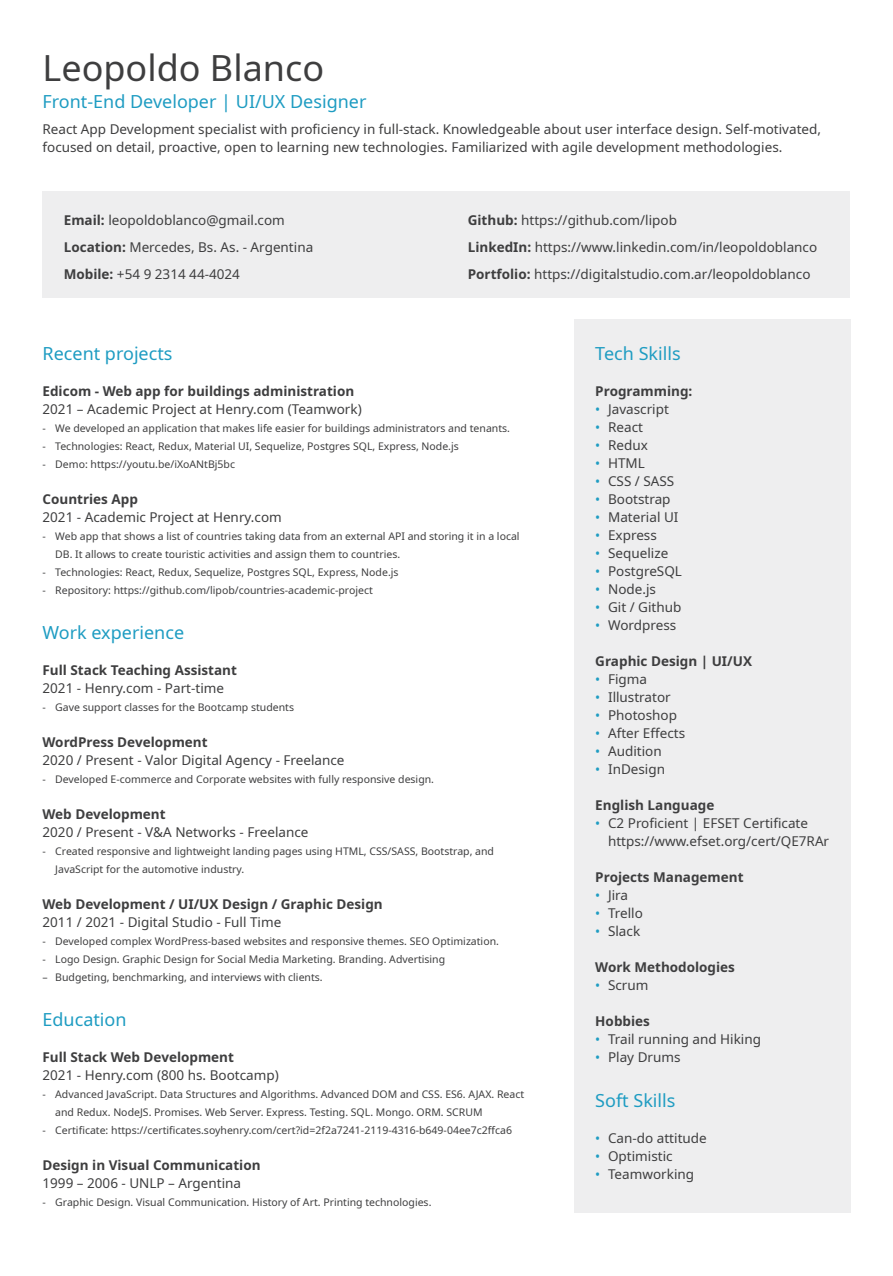
<style>
.page{position:relative;width:893px;height:1276px;background:#fff}
.page>*{position:absolute;margin:0;border:0;box-sizing:border-box;transform-origin:0 0}
.t1{font:36px "Noto Sans";color:#3e3e3f}
.t2{font:18px "Noto Sans";color:#1e9cc2}
.t3{font:13.5px/18px "Noto Sans";color:#3e3e3f}
.t4{font:700 13.5px "Noto Sans";color:#3e3e3f}
.body_small{font:10.5px/18px "Noto Sans";color:#3e3e3f}
.s1{font-weight:700}
.s2{color:#1e9cc2}
</style>
<div class="page">
<div style="left:574px;top:319px;width:276px;height:893px;background:#eeeeef"></div>
<div style="left:43px;top:191px;width:807px;height:107px;background:#eeeeef"></div>
<p class="t1" style="left:43px;top:43px;width:283px">Leopoldo Blanco</p>
<p class="t2" style="left:43px;top:88px;width:325px">Front-End Developer | UI/UX Designer</p>
<p class="t3" style="left:43px;top:120px;width:780px">React App Development specialist with proficiency in full-stack. Knowledgeable about user interface design. Self-motivated, focused on detail, proactive, open to learning new technologies. Familiarized with agile development methodologies.</p>
<p class="t3" style="left:64px;top:211px;width:223px"><span class="s1">Email:</span> leopoldoblanco@gmail.com</p>
<p class="t3" style="left:64px;top:238px;width:251px"><span class="s1">Location:</span> Mercedes, Bs. As. - Argentina</p>
<p class="t3" style="left:64px;top:265px;width:178px"><span class="s1">Mobile:</span> +54 9 2314 44-4024</p>
<p class="t3" style="left:468px;top:211px;width:211px"><span class="s1">Github:</span> https://github.com/lipob</p>
<p class="t3" style="left:468px;top:238px;width:351px"><span class="s1">LinkedIn:</span> https://www.linkedin.com/in/leopoldoblanco</p>
<p class="t3" style="left:468px;top:265px;width:344px"><span class="s1">Portfolio:</span> https://digitalstudio.com.ar/leopoldoblanco</p>
<p class="t2" style="left:43px;top:340px;width:132px">Recent projects</p>
<p class="t4" style="left:43px;top:381px;width:313px">Edicom - Web app for buildings administration</p>
<p class="t3" style="left:43px;top:400px;width:321px">2021 – Academic Project at Henry.com (Teamwork)</p>
<p class="body_small" style="left:43px;top:419px;width:469px">- We developed an application that makes life easier for buildings administrators and tenants.</p>
<p class="body_small" style="left:43px;top:437px;width:418px">- Technologies: React, Redux, Material UI, Sequelize, Postgres SQL, Express, Node.js</p>
<p class="body_small" style="left:43px;top:455px;width:194px">- Demo: https://youtu.be/iXoANtBj5bc</p>
<p class="t4" style="left:43px;top:489px;width:97px">Countries App</p>
<p class="t3" style="left:43px;top:508px;width:241px">2021 - Academic Project at Henry.com</p>
<p class="body_small" style="left:55px;top:527px;width:466px;text-indent:-13px">- Web app that shows a list of countries taking data from an external API and storing it in a local<br>DB. It allows to create touristic activities and assign them to countries.</p>
<p class="body_small" style="left:43px;top:563px;width:358px">- Technologies: React, Redux, Sequelize, Postgres SQL, Express, Node.js</p>
<p class="body_small" style="left:43px;top:581px;width:332px">- Repository: https://github.com/lipob/countries-academic-project</p>
<p class="t2" style="left:43px;top:619px;width:143px">Work experience</p>
<p class="t4" style="left:43px;top:660px;width:196px">Full Stack Teaching Assistant</p>
<p class="t3" style="left:43px;top:679px;width:183px">2021 - Henry.com - Part-time</p>
<p class="body_small" style="left:43px;top:698px;width:253px">- Gave support classes for the Bootcamp students</p>
<p class="t4" style="left:43px;top:732px;width:167px">WordPress Development</p>
<p class="t3" style="left:43px;top:751px;width:304px">2020 / Present - Valor Digital Agency - Freelance</p>
<p class="body_small" style="left:43px;top:770px;width:393px">- Developed E-commerce and Corporate websites with fully responsive design.</p>
<p class="t4" style="left:43px;top:804px;width:125px">Web Development</p>
<p class="t3" style="left:43px;top:823px;width:267px">2020 / Present - V&amp;A Networks - Freelance</p>
<p class="body_small" style="left:55px;top:842px;width:440px;text-indent:-13px">- Created responsive and lightweight landing pages using HTML, CSS/SASS, Bootstrap, and<br>JavaScript for the automotive industry.</p>
<p class="t4" style="left:43px;top:894px;width:342px">Web Development / UI/UX Design / Graphic Design</p>
<p class="t3" style="left:43px;top:913px;width:240px">2011 / 2021 - Digital Studio - Full Time</p>
<p class="body_small" style="left:43px;top:932px;width:458px">- Developed complex WordPress-based websites and responsive themes. SEO Optimization.</p>
<p class="body_small" style="left:43px;top:950px;width:404px">- Logo Design. Graphic Design for Social Media Marketing. Branding. Advertising</p>
<p class="body_small" style="left:43px;top:968px;width:282px">– Budgeting, benchmarking, and interviews with clients.</p>
<p class="t2" style="left:43px;top:1006px;width:86px">Education</p>
<p class="t4" style="left:43px;top:1047px;width:193px">Full Stack Web Development</p>
<p class="t3" style="left:43px;top:1066px;width:238px">2021 - Henry.com (800 hs. Bootcamp)</p>
<p class="body_small" style="left:55px;top:1085px;width:470px;text-indent:-13px">- Advanced JavaScript. Data Structures and Algorithms. Advanced DOM and CSS. ES6. AJAX. React and Redux. NodeJS. Promises. Web Server. Express. Testing. SQL. Mongo. ORM. SCRUM</p>
<p class="body_small" style="left:43px;top:1121px;width:471px">- Certificate: https://certificates.soyhenry.com/cert?id=2f2a7241-2119-4316-b649-04ee7c2ffca6</p>
<p class="t4" style="left:43px;top:1155px;width:220px">Design in Visual Communication</p>
<p class="t3" style="left:43px;top:1174px;width:200px">1999 – 2006 - UNLP – Argentina</p>
<p class="body_small" style="left:43px;top:1193px;width:390px">- Graphic Design. Visual Communication. History of Art. Printing technologies.</p>
<p class="t2" style="left:595px;top:340px;width:87px">Tech Skills</p>
<p class="t4" style="left:595px;top:381px;width:99px">Programming:</p>
<p class="t3" style="left:595px;top:400px;width:75px"><span class="s2">•</span> Javascript</p>
<p class="t3" style="left:595px;top:418px;width:49px"><span class="s2">•</span> React</p>
<p class="t3" style="left:595px;top:436px;width:54px"><span class="s2">•</span> Redux</p>
<p class="t3" style="left:595px;top:454px;width:51px"><span class="s2">•</span> HTML</p>
<p class="t3" style="left:595px;top:472px;width:81px"><span class="s2">•</span> CSS / SASS</p>
<p class="t3" style="left:595px;top:490px;width:77px"><span class="s2">•</span> Bootstrap</p>
<p class="t3" style="left:595px;top:508px;width:85px"><span class="s2">•</span> Material UI</p>
<p class="t3" style="left:595px;top:526px;width:63px"><span class="s2">•</span> Express</p>
<p class="t3" style="left:595px;top:544px;width:74px"><span class="s2">•</span> Sequelize</p>
<p class="t3" style="left:595px;top:562px;width:88px"><span class="s2">•</span> PostgreSQL</p>
<p class="t3" style="left:595px;top:580px;width:62px"><span class="s2">•</span> Node.js</p>
<p class="t3" style="left:595px;top:598px;width:88px"><span class="s2">•</span> Git / Github</p>
<p class="t3" style="left:595px;top:616px;width:82px"><span class="s2">•</span> Wordpress</p>
<p class="t4" style="left:595px;top:651px;width:158px">Graphic Design | UI/UX</p>
<p class="t3" style="left:595px;top:670px;width:53px"><span class="s2">•</span> Figma</p>
<p class="t3" style="left:595px;top:688px;width:77px"><span class="s2">•</span> Illustrator</p>
<p class="t3" style="left:595px;top:706px;width:83px"><span class="s2">•</span> Photoshop</p>
<p class="t3" style="left:595px;top:724px;width:91px"><span class="s2">•</span> After Effects</p>
<p class="t3" style="left:595px;top:742px;width:68px"><span class="s2">•</span> Audition</p>
<p class="t3" style="left:595px;top:760px;width:71px"><span class="s2">•</span> InDesign</p>
<p class="t4" style="left:595px;top:795px;width:121px">English Language</p>
<p class="t3" style="left:595px;top:814px;width:214px"><span class="s2">•</span> C2 Proficient | EFSET Certificate</p>
<p class="t3" style="left:608px;top:832px;width:223px">https://www.efset.org/cert/QE7RAr</p>
<p class="t4" style="left:595px;top:867px;width:150px">Projects Management</p>
<p class="t3" style="left:595px;top:886px;width:34px"><span class="s2">•</span> Jira</p>
<p class="t3" style="left:595px;top:904px;width:49px"><span class="s2">•</span> Trello</p>
<p class="t3" style="left:595px;top:922px;width:46px"><span class="s2">•</span> Slack</p>
<p class="t4" style="left:595px;top:957px;width:141px">Work Methodologies</p>
<p class="t3" style="left:595px;top:976px;width:55px"><span class="s2">•</span> Scrum</p>
<p class="t4" style="left:595px;top:1011px;width:56px">Hobbies</p>
<p class="t3" style="left:595px;top:1030px;width:167px"><span class="s2">•</span> Trail running and Hiking</p>
<p class="t3" style="left:595px;top:1048px;width:87px"><span class="s2">•</span> Play Drums</p>
<p class="t2" style="left:595px;top:1087px;width:82px">Soft Skills</p>
<p class="t3" style="left:595px;top:1129px;width:113px"><span class="s2">•</span> Can-do attitude</p>
<p class="t3" style="left:595px;top:1147px;width:79px"><span class="s2">•</span> Optimistic</p>
<p class="t3" style="left:595px;top:1165px;width:100px"><span class="s2">•</span> Teamworking</p>
</div>
